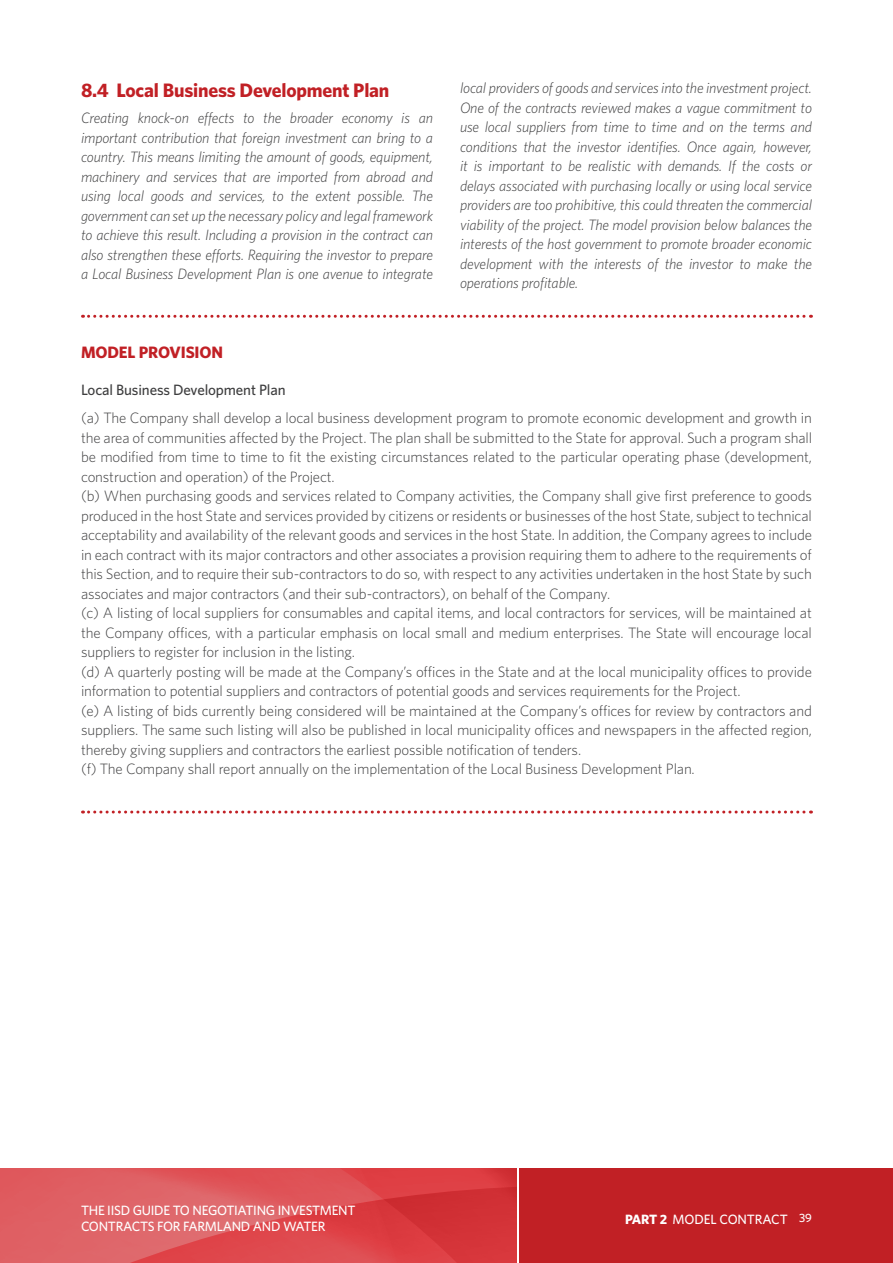
<style>
.page{position:relative;width:893px;height:1263px;background:#fff}
.page>*{position:absolute;margin:0;border:0;box-sizing:border-box;transform-origin:0 0}
.Subhead_Red{font:700 19.5px "Whitney";letter-spacing:-.01em;color:#c12025}
.Subhead_Red_2{font:700 16.5px "Whitney";letter-spacing:-.01em;color:#c12025}
.Body_copy{font:300 15px/19.5px "Whitney";letter-spacing:-.01em;color:#3e3e3f;text-align:justify}
.Body_copy-2{font:italic 300 15px/19.5px "Whitney";letter-spacing:-.01em;color:#3e3e3f;text-align:justify}
.Body_copy-3{font:500 15px "Whitney";letter-spacing:-.01em;color:#3e3e3f}
.t1{font:500 13.5px/16.5px "Whitney";letter-spacing:-.02em;color:#fff}
.s1{font-weight:700}
.s2{font-size:12px}
</style>
<div class="page">
<div style="left:519px;top:1168px;width:374px;height:95px;background:#c12025"></div>
<svg style="left:0;top:1168px;width:516px;height:95px;background:#dc4f54"></svg>
<svg style="left:89px;top:315px;width:722px;height:3px"></svg>
<svg style="left:89px;top:810px;width:722px;height:3px"></svg>
<p class="Subhead_Red" style="left:81px;top:77px;width:310px">8.4 Local Business Development Plan</p>
<p class="Body_copy-2" style="left:81px;top:108px;width:354px">Creating knock-on effects to the broader economy is an important contribution that foreign investment can bring to a country. This means limiting the amount of goods, equipment, machinery and services that are imported from abroad and using local goods and services, to the extent possible. The government can set up the necessary policy and legal framework to achieve this result. Including a provision in the contract can also strengthen these efforts. Requiring the investor to prepare a Local Business Development Plan is one avenue to integrate</p>
<p class="Body_copy-2" style="left:460px;top:78px;width:354px">local providers of goods and services into the investment project.<br>One of the contracts reviewed makes a vague commitment to use local suppliers from time to time and on the terms and conditions that the investor identifies. Once again, however, it is important to be realistic with demands. If the costs or delays associated with purchasing locally or using local service providers are too prohibitive, this could threaten the commercial viability of the project. The model provision below balances the interests of the host government to promote broader economic development with the interests of the investor to make the operations profitable.</p>
<p class="Subhead_Red_2" style="left:81px;top:341px;width:144px">MODEL PROVISION</p>
<p class="Body_copy-3" style="left:81px;top:380px;width:206px">Local Business Development Plan</p>
<p class="Body_copy" style="left:81px;top:408px;width:733px">(a) The Company shall develop a local business development program to promote economic development and growth in the area of communities affected by the Project. The plan shall be submitted to the State for approval. Such a program shall be modified from time to time to fit the existing circumstances related to the particular operating phase (development, construction and operation) of the Project.</p>
<p class="Body_copy" style="left:81px;top:486px;width:733px">(b) When purchasing goods and services related to Company activities, the Company shall give first preference to goods produced in the host State and services provided by citizens or residents or businesses of the host State, subject to technical acceptability and availability of the relevant goods and services in the host State. In addition, the Company agrees to include in each contract with its major contractors and other associates a provision requiring them to adhere to the requirements of this Section, and to require their sub-contractors to do so, with respect to any activities undertaken in the host State by such associates and major contractors (and their sub-contractors), on behalf of the Company.</p>
<p class="Body_copy" style="left:81px;top:603px;width:732px">(c) A listing of local suppliers for consumables and capital items, and local contractors for services, will be maintained at the Company offices, with a particular emphasis on local small and medium enterprises. The State will encourage local suppliers to register for inclusion in the listing.</p>
<p class="Body_copy" style="left:81px;top:661px;width:732px">(d) A quarterly posting will be made at the Company’s offices in the State and at the local municipality offices to provide information to potential suppliers and contractors of potential goods and services requirements for the Project.</p>
<p class="Body_copy" style="left:81px;top:700px;width:732px">(e) A listing of bids currently being considered will be maintained at the Company’s offices for review by contractors and suppliers. The same such listing will also be published in local municipality offices and newspapers in the affected region, thereby giving suppliers and contractors the earliest possible notification of tenders.</p>
<p class="Body_copy" style="left:81px;top:759px;width:615px">(f) The Company shall report annually on the implementation of the Local Business Development Plan.</p>
<p class="t1" style="left:81px;top:1201px;width:276px">THE IISD GUIDE TO NEGOTIATING INVESTMENT<br>CONTRACTS FOR FARMLAND AND WATER</p>
<p class="t1" style="left:625px;top:1210px;width:188px"><span class="s1">PART 2</span> MODEL CONTRACT <span class="s2">39</span></p>
</div>
